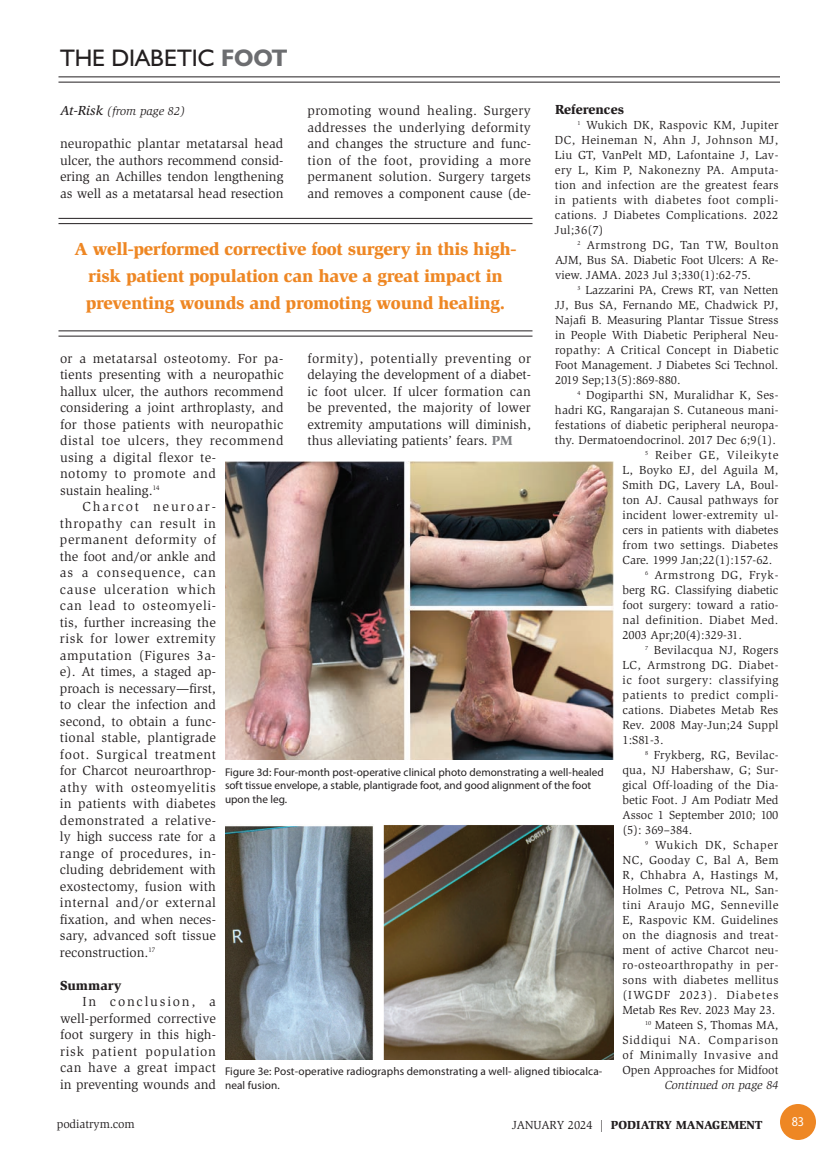
<style>
.page{position:relative;width:837px;height:1161px;background:#fff}
.page>*{position:absolute;margin:0;border:0;box-sizing:border-box;transform-origin:0 0}
.t1{font:24px "Humanist 521 BT";color:#231f20}
._2011-Callout{font:900 18px/27px "Slimbach";letter-spacing:-.015em;color:#ee8724;text-align:center}
._2011-Global_Text{font:13.5px/16.5px "Slimbach";color:#231f20;text-align:justify}
._2011-Subhead1{font:900 13.5px "Slimbach";color:#231f20}
.t2{font:13.5px "Myriad Pro";color:#fff;scale:.9 1}
._2011-Global_Text-2{font:12px/15px "Slimbach";letter-spacing:.005em;color:#231f20;text-align:justify}
.t3{font:italic 12px "Slimbach";color:#231f20}
.t4{font:900 12px "Slimbach";color:#231f20}
._2023-Photo_Caption{font:11.25px/13.5px "Myriad Pro";color:#231f20}
.s1{font-weight:700;color:#6c6d70}
.s2{font-weight:500;font-size:13.5px}
.s3{font-weight:900;color:#808285}
.s4{font-weight:400}
</style>
<div class="page">
<hr style="left:58px;top:76px;width:722px;height:1px;background:#231f20">
<hr style="left:58px;top:82px;width:722px;height:1px;background:#231f20">
<div style="left:780px;top:1104px;width:36px;height:36px;background:#ee8724;border-radius:50%"></div>
<img style="left:225px;top:461px;width:388px;height:299px">
<img style="left:225px;top:825px;width:388px;height:235px">
<hr style="left:58px;top:218px;width:474px;height:1px;background:#231f20">
<hr style="left:58px;top:223px;width:474px;height:1px;background:#231f20">
<hr style="left:58px;top:331px;width:474px;height:1px;background:#231f20">
<hr style="left:58px;top:336px;width:474px;height:1px;background:#231f20">
<p class="t1" style="left:60px;top:43px;width:229px">THE DIABETIC <span class="s1">FOOT</span></p>
<p class="_2011-Subhead1" style="left:555px;top:101px;width:70px">References</p>
<p class="_2011-Global_Text-2" style="left:555px;top:118px;width:225px;text-indent:23px"><sup>1</sup> Wukich DK, Raspovic KM, Jupiter DC, Heineman N, Ahn J, Johnson MJ, Liu GT, VanPelt MD, Lafontaine J, Lav&shy;ery L, Kim P, Nakonezny PA. Amputa&shy;tion and infection are the greatest fears in patients with diabetes foot compli&shy;cations. J Diabetes Complications. 2022<br>Jul;36(7)</p>
<p class="_2011-Global_Text-2" style="left:555px;top:238px;width:225px;text-indent:22px"><sup>2</sup> Armstrong DG, Tan TW, Boulton AJM, Bus SA. Diabetic Foot Ulcers: A Re&shy;view. JAMA. 2023 Jul 3;330(1):62-75.</p>
<p class="_2011-Global_Text-2" style="left:555px;top:283px;width:225px;text-indent:22px"><sup>3</sup> Lazzarini PA, Crews RT, van Netten JJ, Bus SA, Fernando ME, Chadwick PJ, Najafi B. Measuring Plantar Tissue Stress in People With Diabetic Peripheral Neu&shy;ropathy: A Critical Concept in Diabetic Foot Management. J Diabetes Sci Technol.<br>2019 Sep;13(5):869-880.</p>
<p class="_2011-Global_Text-2" style="left:555px;top:388px;width:225px;text-indent:23px"><sup>4</sup> Dogiparthi SN, Muralidhar K, Ses&shy;hadri KG, Rangarajan S. Cutaneous mani&shy;festations of diabetic peripheral neuropa&shy;thy. Dermatoendocrinol. 2017 Dec 6;9(1).</p>
<p class="_2011-Global_Text-2" style="left:623px;top:448px;width:158px;text-indent:22px"><sup>5</sup> Reiber GE, Vileikyte L, Boyko EJ, del Aguila M, Smith DG, Lavery LA, Boul&shy;ton AJ. Causal pathways for incident lower-extremity ul&shy;cers in patients with diabetes from two settings. Diabetes Care. 1999 Jan;22(1):157-62.</p>
<p class="_2011-Global_Text-2" style="left:623px;top:568px;width:158px;text-indent:22px"><sup>6</sup> Armstrong DG, Fryk&shy;berg RG. Classifying diabetic foot surgery: toward a ratio&shy;nal definition. Diabet Med.<br>2003 Apr;20(4):329-31.</p>
<p class="_2011-Global_Text-2" style="left:623px;top:643px;width:158px;text-indent:22px"><sup>7</sup> Bevilacqua NJ, Rogers LC, Armstrong DG. Diabet&shy;ic foot surgery: classifying patients to predict compli&shy;cations. Diabetes Metab Res Rev. 2008 May-Jun;24 Suppl 1:S81-3.</p>
<p class="_2011-Global_Text-2" style="left:622px;top:748px;width:158px;text-indent:23px"><sup>8</sup> Frykberg, RG, Bevilac&shy;qua, NJ Habershaw, G; Sur&shy;gical Off-loading of the Dia&shy;betic Foot. J Am Podiatr Med Assoc 1 September 2010; 100 (5): 369–384.</p>
<p class="_2011-Global_Text-2" style="left:622px;top:838px;width:158px;text-indent:23px"><sup>9</sup> Wukich DK, Schaper NC, Gooday C, Bal A, Bem R, Chhabra A, Hastings M, Holmes C, Petrova NL, San&shy;tini Araujo MG, Senneville E, Raspovic KM. Guidelines on the diagnosis and treat&shy;ment of active Charcot neu&shy;ro-osteoarthropathy in per&shy;sons with diabetes mellitus (IWGDF 2023). Diabetes Metab Res Rev. 2023 May 23.</p>
<p class="_2011-Global_Text-2" style="left:622px;top:1018px;width:158px;text-indent:23px"><sup>10</sup> Mateen S, Thomas MA, Siddiqui NA. Comparison of Minimally Invasive and Open Approaches for Midfoot</p>
<p class="_2011-Global_Text" style="left:307px;top:102px;width:225px">promoting wound healing. Surgery addresses the underlying deformity and changes the structure and func&shy;tion of the foot, providing a more permanent solution. Surgery targets and removes a component cause (de-</p>
<p class="t3" style="left:60px;top:104px;width:127px"><span class="s2">At-Risk</span> (from page 82)</p>
<p class="_2011-Global_Text" style="left:60px;top:135px;width:225px">neuropathic plantar metatarsal head ulcer, the authors recommend consid&shy;ering an Achilles tendon lengthening as well as a metatarsal head resection</p>
<p class="_2011-Callout" style="left:74px;top:235px;width:444px">A well-performed corrective foot surgery in this high&shy;risk patient population can have a great impact in preventing wounds and promoting wound healing.</p>
<p class="_2011-Global_Text" style="left:307px;top:350px;width:225px">formity), potentially preventing or delaying the development of a diabet&shy;ic foot ulcer. If ulcer formation can be prevented, the majority of lower extremity amputations will diminish, thus alleviating patients’ fears. <span class="s3">PM</span></p>
<p class="_2011-Global_Text" style="left:60px;top:350px;width:225px;text-align:left">or a metatarsal osteotomy. For pa&shy;tients presenting with a neuropathic hallux ulcer, the authors recommend considering a joint arthroplasty, and for those patients with neuropathic distal toe ulcers, they recommend using a digital flexor te-<br>notomy to promote and<br>sustain healing.<sup>14</sup></p>
<p class="_2011-Global_Text" style="left:60px;top:498px;width:158px;text-indent:23px">Charcot neuroar&shy;thropathy can result in permanent deformity of the foot and/or ankle and as a consequence, can cause ulceration which can lead to osteomyeli&shy;tis, further increasing the risk for lower extremity amputation (Figures 3a&shy;e). At times, a staged ap&shy;proach is necessary—first, to clear the infection and second, to obtain a func&shy;tional stable, plantigrade foot. Surgical treatment for Charcot neuroarthrop&shy;athy with osteomyelitis in patients with diabetes demonstrated a relative&shy;ly high success rate for a range of procedures, in&shy;cluding debridement with exostectomy, fusion with internal and/or external fixation, and when neces&shy;sary, advanced soft tissue reconstruction.<sup>17</sup></p>
<p class="_2011-Subhead1" style="left:60px;top:977px;width:63px">Summary</p>
<p class="_2011-Global_Text" style="left:60px;top:993px;width:158px;text-indent:23px">In conclusion, a well-performed corrective foot surgery in this high&shy;risk patient population can have a great impact in preventing wounds and</p>
<p class="_2023-Photo_Caption" style="left:225px;top:765px;width:380px">Figure 3d: Four-month post-operative clinical photo demonstrating a well-healed soft tissue envelope, a stable, plantigrade foot, and good alignment of the foot upon the leg.</p>
<p class="_2023-Photo_Caption" style="left:225px;top:1065px;width:379px">Figure 3e: Post-operative radiographs demonstrating a well- aligned tibiocalca&shy;neal fusion.</p>
<p class="t3" style="left:665px;top:1078px;width:115px">Continued on page 84</p>
<p class="_2011-Global_Text-2" style="left:57px;top:1117px;width:79px">podiatrym.com</p>
<p class="t4" style="left:512px;top:1117px;width:252px"><span class="s4">JANUARY 2024 |</span> PODIATRY MANAGEMENT</p>
<p class="t2" style="left:792px;top:1114px;width:15px">83</p>
</div>
